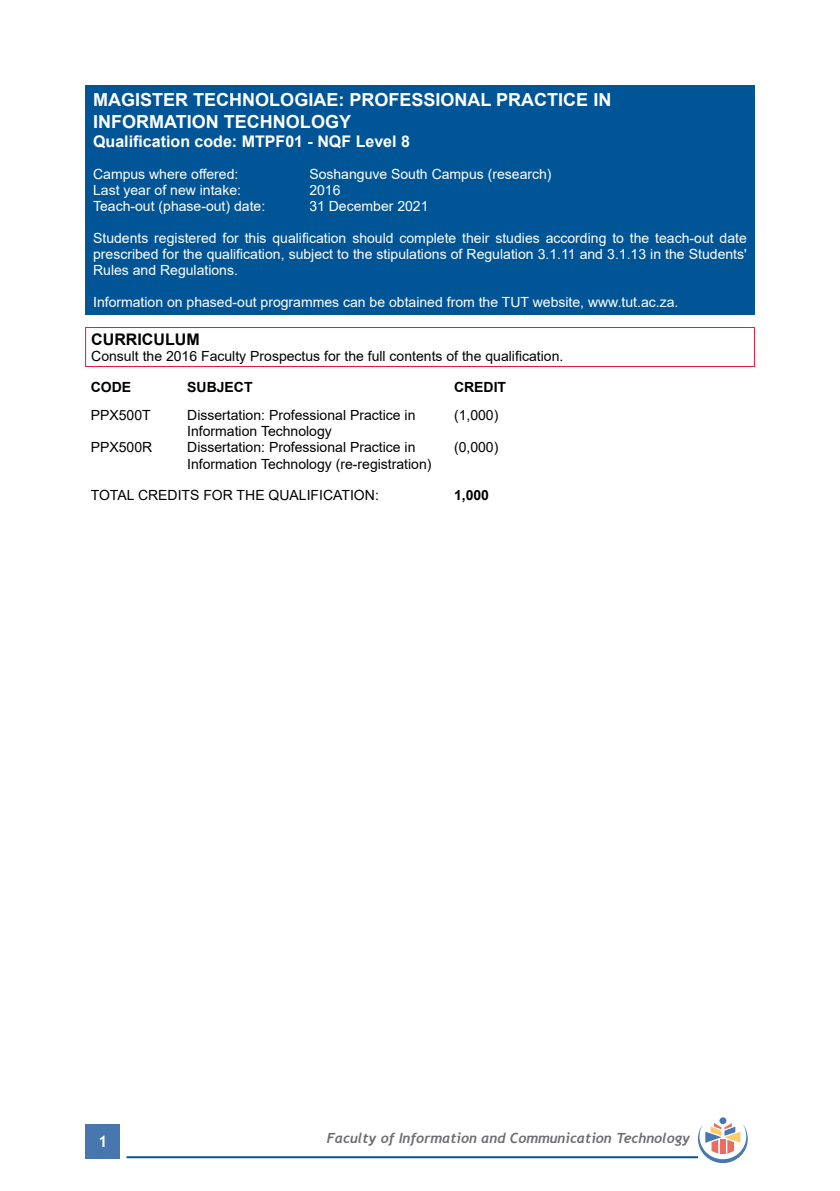
<style>
.page{position:relative;width:840px;height:1191px;background:#fff}
.page>*{position:absolute;margin:0;border:0;box-sizing:border-box;transform-origin:0 0}
.t1{font:700 18px/21.6px "Arial";color:#fff}
.t2{font:700 16px "Arial";color:#fff}
.t3{font:700 16px "Arial";color:#000}
.t4{font:700 16px "Trebuchet MS";color:#fff}
.t5{font:14px/16px "Arial";color:#fff;text-align:justify}
.t6{font:14px/30.8px "Arial";color:#000}
.t7{font:italic 700 14px "Trebuchet";color:#6d6e71}
.t8{font:700 14px "Arial";color:#000}
</style>
<div class="page">
<div style="left:86px;top:1124px;width:34px;height:34px;background:#4777ae"></div>
<hr style="left:126px;top:1156px;width:571px;height:2px;background:#005596">
<div style="left:719px;top:1117px;width:7px;height:7px;background:#4777ae;border-radius:50%"></div>
<svg style="left:697px;top:1123px;width:50px;height:40px"></svg>
<div style="left:85px;top:85px;width:669px;height:230px;background:#005596"></div>
<hr style="left:85px;top:327px;width:669px;height:1px;background:#e31837">
<hr style="left:85px;top:328px;width:1px;height:38px;background:#e31837">
<hr style="left:753px;top:328px;width:1px;height:38px;background:#e31837">
<hr style="left:85px;top:366px;width:669px;height:1px;background:#e31837">
<p class="t1" style="left:93px;top:89px;width:519px">MAGISTER TECHNOLOGIAE: PROFESSIONAL PRACTICE IN<br>INFORMATION TECHNOLOGY</p>
<p class="t2" style="left:93px;top:130px;width:318px">Qualification code: MTPF01 - NQF Level 8</p>
<p class="t5" style="left:93px;top:166px;width:147px">Campus where offered:</p>
<p class="t5" style="left:309px;top:166px;width:243px">Soshanguve South Campus (research)</p>
<p class="t5" style="left:93px;top:182px;width:149px">Last year of new intake:</p>
<p class="t5" style="left:309px;top:182px;width:33px">2016</p>
<p class="t5" style="left:93px;top:198px;width:173px">Teach-out (phase-out) date:</p>
<p class="t5" style="left:309px;top:198px;width:121px">31 December 2021</p>
<p class="t5" style="left:93px;top:230px;width:655px">Students registered for this qualification should complete their studies according to the teach-out date prescribed for the qualification, subject to the stipulations of Regulation 3.1.11 and 3.1.13 in the Students' Rules and Regulations.</p>
<p class="t5" style="left:93px;top:294px;width:586px">Information on phased-out programmes can be obtained from the TUT website, www.tut.ac.za.</p>
<p class="t3" style="left:91px;top:328px;width:110px">CURRICULUM</p>
<p class="t6" style="left:91px;top:340px;width:473px">Consult the 2016 Faculty Prospectus for the full contents of the qualification.</p>
<p class="t8" style="left:91px;top:377px;width:42px">CODE</p>
<p class="t8" style="left:187px;top:377px;width:67px">SUBJECT</p>
<p class="t8" style="left:454px;top:377px;width:54px">CREDIT</p>
<p class="t6" style="left:91px;top:399px;width:61px">PPX500T</p>
<p class="t6" style="left:187px;top:399px;width:229px">Dissertation: Professional Practice in</p>
<p class="t6" style="left:454px;top:399px;width:46px">(1,000)</p>
<p class="t6" style="left:187px;top:415px;width:146px">Information Technology</p>
<p class="t6" style="left:91px;top:431px;width:63px">PPX500R</p>
<p class="t6" style="left:187px;top:431px;width:229px">Dissertation: Professional Practice in</p>
<p class="t6" style="left:454px;top:431px;width:46px">(0,000)</p>
<p class="t6" style="left:91px;top:448px;width:342px;text-indent:96px">Information Technology (re-registration)<br>TOTAL CREDITS FOR THE QUALIFICATION:</p>
<p class="t8" style="left:454px;top:485px;width:37px">1,000</p>
<p class="t4" style="left:98px;top:1131px;width:11px">1</p>
<p class="t7" style="left:326px;top:1129px;width:365px">Faculty of Information and Communication Technology</p>
</div>
